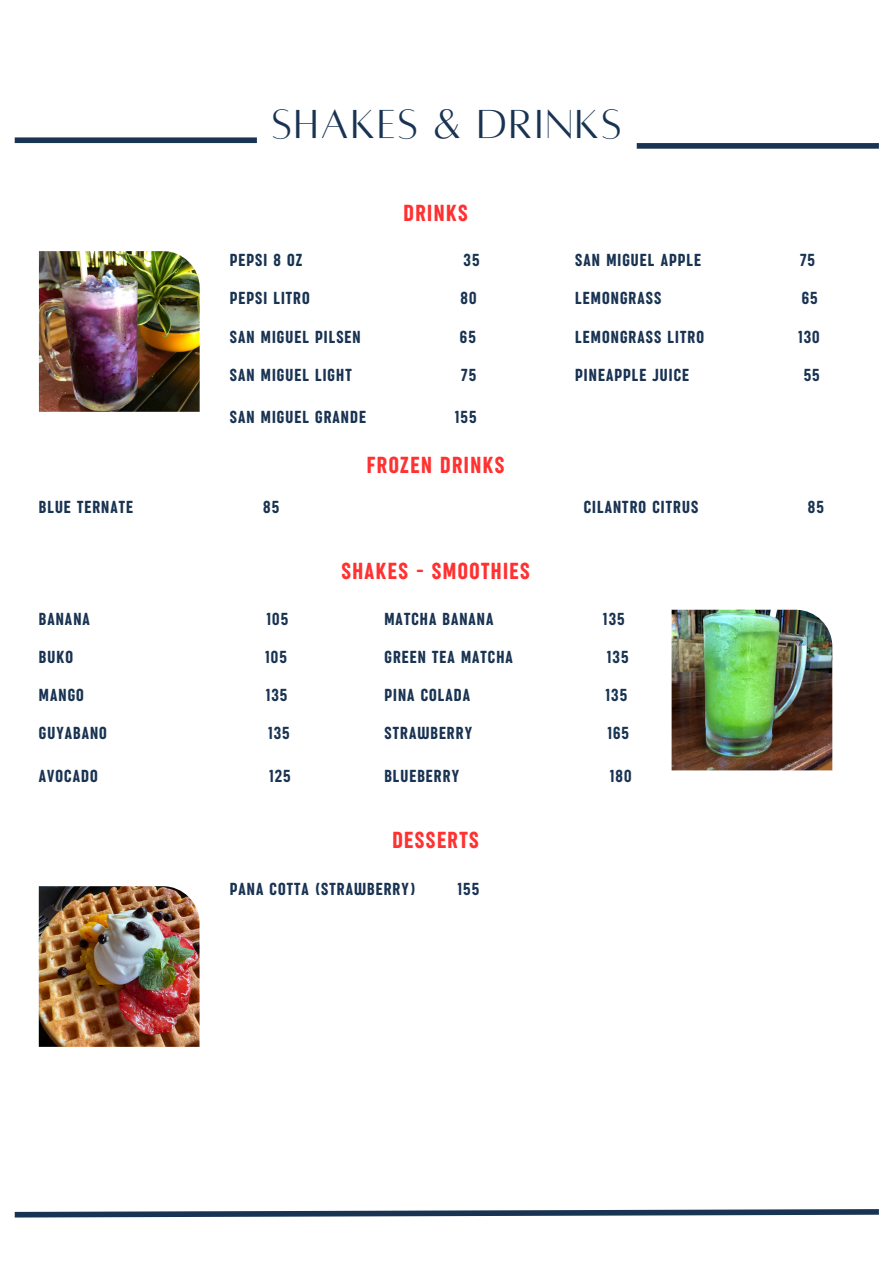
<style>
.page{position:relative;width:894px;height:1264px;background:#fff}
.page>*{position:absolute;margin:0;border:0;box-sizing:border-box;transform-origin:0 0}
.t1{font:44.7px "Alta regular";letter-spacing:.05em;color:#193352}
.t2{font:24px "Sugo Pro Classic";letter-spacing:.06em;color:#ff3131}
.t3{font:18px "Sugo Pro Classic";letter-spacing:.06em;color:#193352}
</style>
<div class="page">
<div style="left:15px;top:137px;width:242px;height:6px;background:#193352"></div>
<svg style="left:14px;top:1209px;width:865px;height:9px"></svg>
<div style="left:636px;top:143px;width:242px;height:6px;background:#193352"></div>
<img style="left:39px;top:251px;width:160px;height:161px">
<img style="left:671px;top:609px;width:161px;height:161px">
<img style="left:39px;top:886px;width:160px;height:160px">
<h1 class="t1" style="left:272px;top:103px;width:351px">SHAKES &amp; DRINKS</h1>
<p class="t2" style="left:403px;top:201px;width:66px">DRINKS</p>
<p class="t3" style="left:230px;top:251px;width:74px">PEPSI 8 OZ</p>
<p class="t3" style="left:463px;top:251px;width:17px">35</p>
<p class="t3" style="left:575px;top:251px;width:127px">SAN MIGUEL APPLE</p>
<p class="t3" style="left:799px;top:251px;width:17px">75</p>
<p class="t3" style="left:230px;top:289px;width:81px">PEPSI LITRO</p>
<p class="t3" style="left:460px;top:289px;width:18px">80</p>
<p class="t3" style="left:575px;top:289px;width:87px">LEMONGRASS</p>
<p class="t3" style="left:801px;top:289px;width:17px">65</p>
<p class="t3" style="left:230px;top:327px;width:132px">SAN MIGUEL PILSEN</p>
<p class="t3" style="left:460px;top:327px;width:17px">65</p>
<p class="t3" style="left:575px;top:327px;width:130px">LEMONGRASS LITRO</p>
<p class="t3" style="left:797px;top:327px;width:23px">130</p>
<p class="t3" style="left:230px;top:365px;width:123px">SAN MIGUEL LIGHT</p>
<p class="t3" style="left:461px;top:365px;width:17px">75</p>
<p class="t3" style="left:575px;top:365px;width:115px">PINEAPPLE JUICE</p>
<p class="t3" style="left:803px;top:365px;width:17px">55</p>
<p class="t3" style="left:230px;top:408px;width:138px">SAN MIGUEL GRANDE</p>
<p class="t3" style="left:454px;top:408px;width:23px">155</p>
<p class="t2" style="left:366px;top:453px;width:139px">FROZEN DRINKS</p>
<h2 class="t3" style="left:39px;top:498px;width:96px">BLUE TERNATE</h2>
<h2 class="t3" style="left:263px;top:498px;width:18px">85</h2>
<p class="t3" style="left:583px;top:498px;width:116px">CILANTRO CITRUS</p>
<p class="t3" style="left:807px;top:498px;width:18px">85</p>
<p class="t2" style="left:341px;top:559px;width:190px">SHAKES - SMOOTHIES</p>
<p class="t3" style="left:39px;top:609px;width:52px">BANANA</p>
<p class="t3" style="left:266px;top:609px;width:23px">105</p>
<p class="t3" style="left:384px;top:609px;width:110px">MATCHA BANANA</p>
<p class="t3" style="left:602px;top:609px;width:23px">135</p>
<p class="t3" style="left:39px;top:648px;width:36px">BUKO</p>
<p class="t3" style="left:265px;top:648px;width:23px">105</p>
<p class="t3" style="left:384px;top:648px;width:130px">GREEN TEA MATCHA</p>
<p class="t3" style="left:606px;top:648px;width:23px">135</p>
<p class="t3" style="left:39px;top:686px;width:46px">MANGO</p>
<p class="t3" style="left:265px;top:686px;width:23px">135</p>
<p class="t3" style="left:384px;top:686px;width:87px">PINA COLADA</p>
<p class="t3" style="left:605px;top:686px;width:23px">135</p>
<p class="t3" style="left:39px;top:724px;width:69px">GUYABANO</p>
<p class="t3" style="left:268px;top:724px;width:23px">135</p>
<p class="t3" style="left:384px;top:724px;width:89px">STRAWBERRY</p>
<p class="t3" style="left:607px;top:724px;width:23px">165</p>
<p class="t3" style="left:39px;top:766px;width:60px">AVOCADO</p>
<p class="t3" style="left:269px;top:766px;width:23px">125</p>
<p class="t3" style="left:384px;top:766px;width:76px">BLUEBERRY</p>
<p class="t3" style="left:609px;top:766px;width:23px">180</p>
<p class="t2" style="left:392px;top:828px;width:88px">DESSERTS</p>
<p class="t3" style="left:230px;top:879px;width:187px">PANA COTTA (STRAWBERRY)</p>
<p class="t3" style="left:457px;top:879px;width:23px">155</p>
</div>
